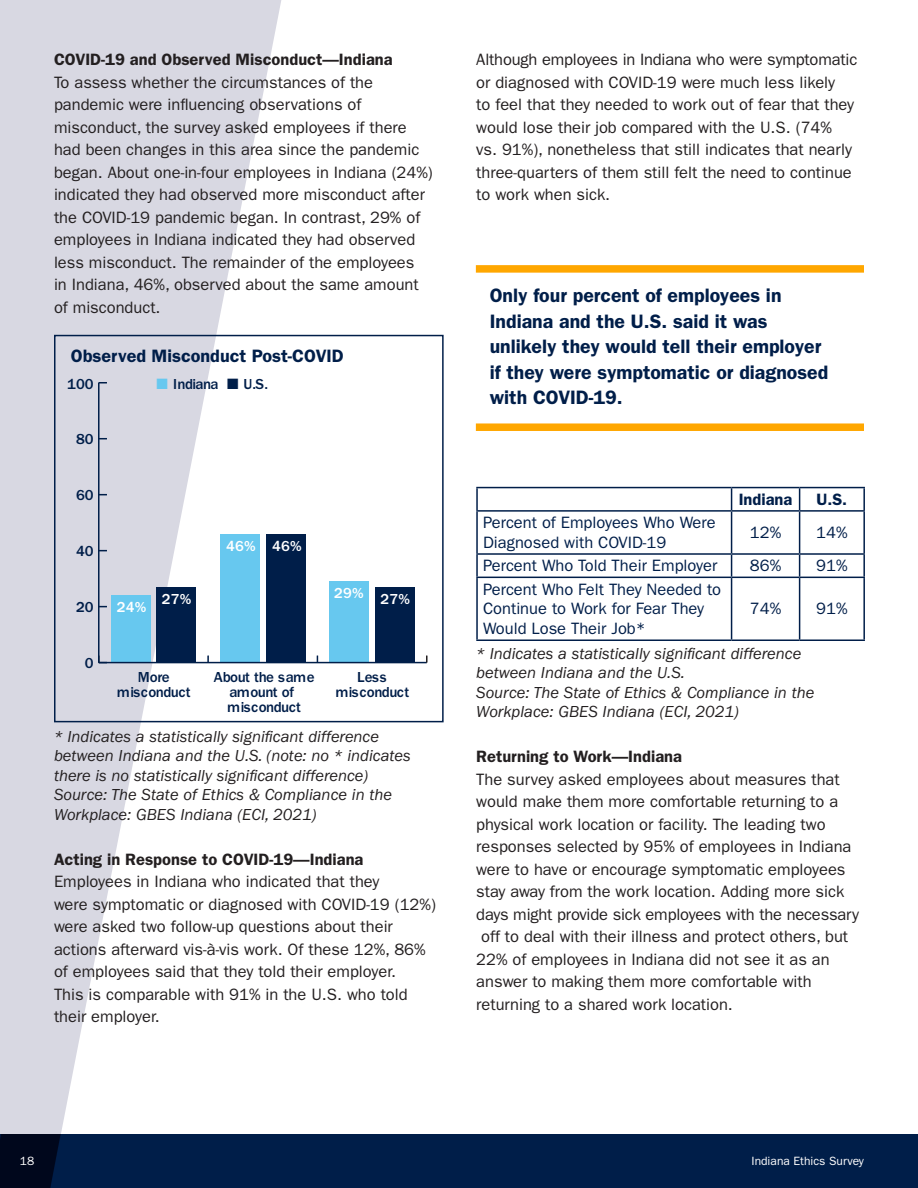
<style>
.page{position:relative;width:918px;height:1188px;background:#fff}
.page>*{position:absolute;margin:0;border:0;box-sizing:border-box;transform-origin:0 0}
.highlighted_text{font:600 19.5px/25.5px "ITC Franklin Gothic Std";color:#001e49}
.t1{font:600 18px "ITC Franklin Gothic Std";color:#001e49}
.body_copy{font:16.5px/22.5px "ITC Franklin Gothic Std";color:#231f20}
.body_copy-2{font:italic 16.5px/19.5px "ITC Franklin Gothic Std";color:#231f20}
.charts{font:16.5px/19.8px "ITC Franklin Gothic Std";color:#001e49}
.body_copy-3{font:600 16.5px "ITC Franklin Gothic Std";color:#231f20}
.charts-2{font:600 16.5px "ITC Franklin Gothic Std";color:#001e49}
.t2{font:500 15px/15px "ITC Franklin Gothic Std";letter-spacing:-.03em;color:#001e49;text-align:center}
.t3{font:500 15px "ITC Franklin Gothic Std";letter-spacing:.015em;color:#fff}
.t4{font:500 15px/15px "ITC Franklin Gothic Std";letter-spacing:-.01em;color:#001e49;text-align:center}
.t5{font:12px "ITC Franklin Gothic Std";color:#fff}
.s1{color:#67c8ef}
</style>
<div class="page">
<div style="left:0;top:1134px;width:918px;height:54px;background:#001e49"></div>
<svg style="left:0;top:0;width:342px;height:1188px;fill:#d8d8e2"></svg>
<hr style="left:476px;top:487px;width:256px;height:1px;background:#001e49">
<hr style="left:476px;top:488px;width:2px;height:22px;background:#001e49">
<hr style="left:732px;top:487px;width:68px;height:1px;background:#001e49">
<svg style="left:731px;top:488px;width:1px;height:22px"></svg>
<hr style="left:800px;top:487px;width:65px;height:1px;background:#001e49">
<svg style="left:799px;top:488px;width:1px;height:22px"></svg>
<hr style="left:863px;top:488px;width:2px;height:22px;background:#001e49">
<hr style="left:476px;top:510px;width:256px;height:2px;background:#001e49">
<hr style="left:476px;top:512px;width:2px;height:41px;background:#001e49">
<hr style="left:732px;top:510px;width:68px;height:2px;background:#001e49">
<hr style="left:731px;top:512px;width:1px;height:41px;background:#001e49">
<hr style="left:800px;top:510px;width:65px;height:2px;background:#001e49">
<hr style="left:799px;top:512px;width:1px;height:41px;background:#001e49">
<hr style="left:863px;top:512px;width:2px;height:41px;background:#001e49">
<hr style="left:476px;top:553px;width:256px;height:2px;background:#001e49">
<hr style="left:476px;top:555px;width:2px;height:22px;background:#001e49">
<hr style="left:732px;top:553px;width:68px;height:2px;background:#001e49">
<svg style="left:731px;top:555px;width:1px;height:22px"></svg>
<hr style="left:800px;top:553px;width:65px;height:2px;background:#001e49">
<svg style="left:799px;top:555px;width:1px;height:22px"></svg>
<hr style="left:863px;top:555px;width:2px;height:22px;background:#001e49">
<hr style="left:476px;top:577px;width:256px;height:1px;background:#001e49">
<hr style="left:476px;top:578px;width:2px;height:61px;background:#001e49">
<hr style="left:732px;top:577px;width:68px;height:1px;background:#001e49">
<hr style="left:731px;top:578px;width:1px;height:61px;background:#001e49">
<hr style="left:800px;top:577px;width:65px;height:1px;background:#001e49">
<hr style="left:799px;top:578px;width:1px;height:61px;background:#001e49">
<hr style="left:863px;top:578px;width:2px;height:61px;background:#001e49">
<hr style="left:476px;top:639px;width:256px;height:2px;background:#001e49">
<hr style="left:732px;top:639px;width:68px;height:2px;background:#001e49">
<hr style="left:800px;top:639px;width:65px;height:2px;background:#001e49">
<div style="left:111px;top:595px;width:39px;height:68px;background:#67c8ef"></div>
<div style="left:220px;top:534px;width:40px;height:129px;background:#67c8ef"></div>
<div style="left:330px;top:581px;width:39px;height:82px;background:#67c8ef"></div>
<hr style="left:99px;top:662px;width:328px;height:1px;background:#001e49">
<svg style="left:207px;top:656px;width:2px;height:6px"></svg>
<svg style="left:426px;top:656px;width:2px;height:7px"></svg>
<hr style="left:98px;top:383px;width:2px;height:280px;background:#001e49">
<svg style="left:98px;top:656px;width:9px;height:7px"></svg>
<div style="left:157px;top:587px;width:39px;height:76px;background:#001e49"></div>
<div style="left:266px;top:534px;width:39px;height:129px;background:#001e49"></div>
<div style="left:375px;top:587px;width:40px;height:76px;background:#001e49"></div>
<div style="left:54px;top:335px;width:390px;height:387px;border:2px solid #001e49"></div>
<div style="left:476px;top:265px;width:388px;height:8px;background:#ffa700"></div>
<div style="left:476px;top:423px;width:388px;height:8px;background:#ffa700"></div>
<p class="body_copy-3" style="left:54px;top:50px;width:340px">COVID-19 and Observed Misconduct—Indiana</p>
<p class="body_copy" style="left:54px;top:71px;width:380px">To assess whether the circumstances of the pandemic were influencing observations of misconduct, the survey asked employees if there had been changes in this area since the pandemic began. About one-in-four employees in Indiana (24%) indicated they had observed more misconduct after the COVID-19 pandemic began. In contrast, 29% of employees in Indiana indicated they had observed less misconduct. The remainder of the employees<br>in Indiana, 46%, observed about the same amount of misconduct.</p>
<p class="t1" style="left:71px;top:345px;width:274px">Observed Misconduct Post-COVID</p>
<p class="t2" style="left:67px;top:376px;width:28px">100</p>
<p class="t2" style="left:76px;top:432px;width:19px">80</p>
<p class="t2" style="left:76px;top:488px;width:19px">60</p>
<p class="t2" style="left:76px;top:544px;width:19px">40</p>
<p class="t2" style="left:76px;top:600px;width:19px">20</p>
<p class="t2" style="left:85px;top:656px;width:10px">0</p>
<p class="t2" style="left:157px;top:376px;width:113px"><span class="s1">■</span> Indiana ■ U.S.</p>
<p class="t3" style="left:117px;top:599px;width:31px">24%</p>
<p class="t3" style="left:162px;top:591px;width:31px">27%</p>
<p class="t3" style="left:226px;top:537px;width:77px">46% 46%</p>
<p class="t3" style="left:334px;top:588px;width:78px">29% 27%</p>
<p class="t2" style="left:117px;top:670px;width:75px">More misconduct</p>
<p class="t2" style="left:214px;top:670px;width:102px">About the same amount of misconduct</p>
<p class="t4" style="left:335px;top:669px;width:75px">Less misconduct</p>
<p class="body_copy-2" style="left:54px;top:727px;width:358px">* Indicates a statistically significant difference between Indiana and the U.S. (note: no * indicates there is no statistically significant difference)</p>
<p class="body_copy-2" style="left:54px;top:785px;width:340px">Source: The State of Ethics &amp; Compliance in the<br>Workplace: GBES Indiana (ECI, 2021)</p>
<p class="body_copy-3" style="left:54px;top:849px;width:311px">Acting in Response to COVID-19—Indiana</p>
<p class="body_copy" style="left:54px;top:871px;width:383px">Employees in Indiana who indicated that they<br>were symptomatic or diagnosed with COVID-19 (12%) were asked two follow-up questions about their actions afterward vis-à-vis work. Of these 12%, 86% of employees said that they told their employer.<br>This is comparable with 91% in the U.S. who told their employer.</p>
<p class="body_copy" style="left:476px;top:49px;width:383px">Although employees in Indiana who were symptomatic or diagnosed with COVID-19 were much less likely<br>to feel that they needed to work out of fear that they would lose their job compared with the U.S. (74%<br>vs. 91%), nonetheless that still indicates that nearly three-quarters of them still felt the need to continue to work when sick.</p>
<p class="highlighted_text" style="left:490px;top:283px;width:340px">Only four percent of employees in<br>Indiana and the U.S. said it was unlikely they would tell their employer if they were symptomatic or diagnosed with COVID-19.</p>
<p class="charts-2" style="left:739px;top:489px;width:55px">Indiana</p>
<p class="charts-2" style="left:817px;top:489px;width:32px">U.S.</p>
<p class="charts" style="left:483px;top:513px;width:234px">Percent of Employees Who Were<br>Diagnosed with COVID-19</p>
<p class="charts" style="left:750px;top:523px;width:33px">12%</p>
<p class="charts" style="left:816px;top:523px;width:33px">14%</p>
<p class="charts" style="left:483px;top:556px;width:236px">Percent Who Told Their Employer</p>
<p class="charts" style="left:750px;top:556px;width:33px">86%</p>
<p class="charts" style="left:816px;top:556px;width:33px">91%</p>
<p class="charts" style="left:483px;top:579px;width:240px">Percent Who Felt They Needed to<br>Continue to Work for Fear They<br>Would Lose Their Job*</p>
<p class="charts" style="left:750px;top:599px;width:33px">74%</p>
<p class="charts" style="left:816px;top:599px;width:33px">91%</p>
<p class="body_copy-2" style="left:476px;top:644px;width:327px">* Indicates a statistically significant difference between Indiana and the U.S.</p>
<p class="body_copy-2" style="left:476px;top:683px;width:340px">Source: The State of Ethics &amp; Compliance in the<br>Workplace: GBES Indiana (ECI, 2021)</p>
<p class="body_copy-3" style="left:476px;top:747px;width:207px">Returning to Work—Indiana</p>
<p class="body_copy" style="left:476px;top:768px;width:384px">The survey asked employees about measures that would make them more comfortable returning to a physical work location or facility. The leading two responses selected by 95% of employees in Indiana were to have or encourage symptomatic employees stay away from the work location. Adding more sick days might provide sick employees with the necessary off to deal with their illness and protect others, but 22% of employees in Indiana did not see it as an answer to making them more comfortable with returning to a shared work location.</p>
<p class="t5" style="left:20px;top:1154px;width:16px">18</p>
<p class="t5" style="left:752px;top:1154px;width:114px">Indiana Ethics Survey</p>
</div>
